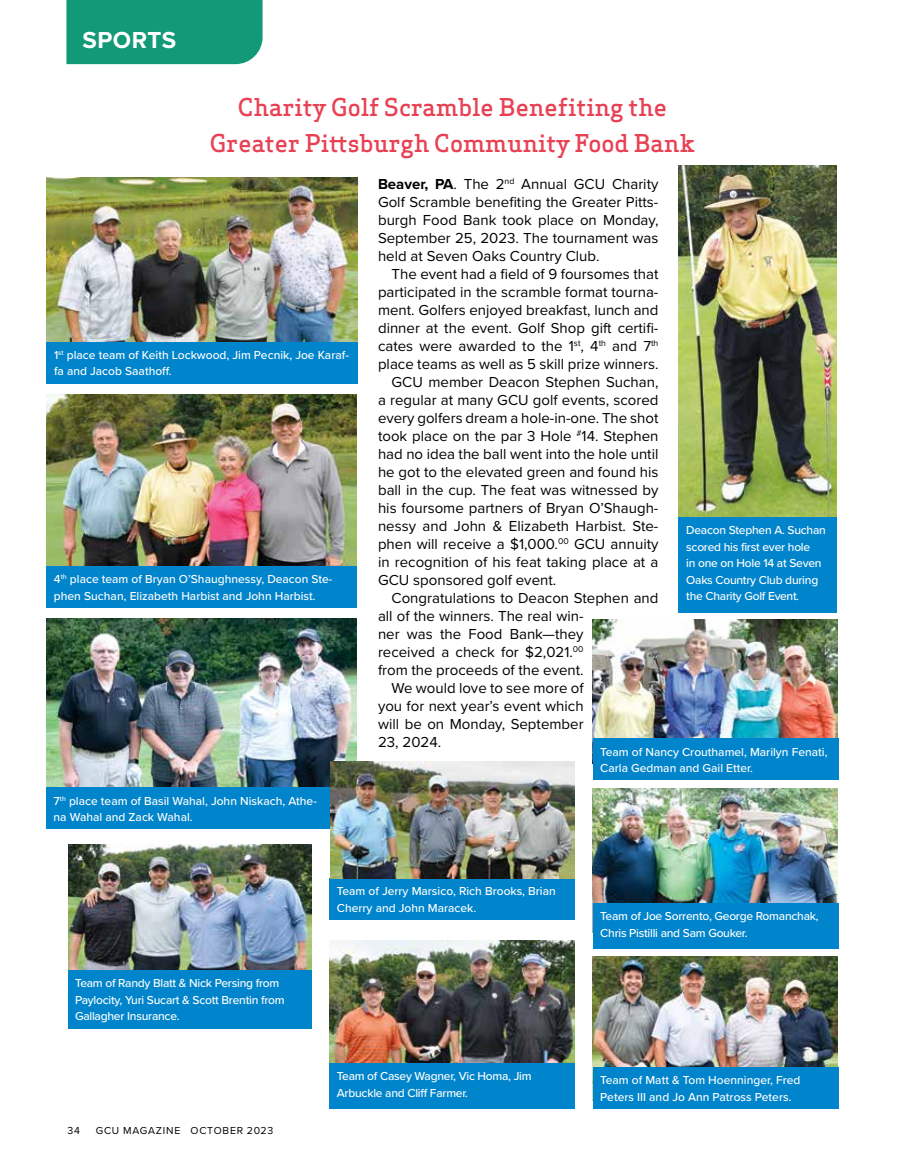
<style>
.page{position:relative;width:905px;height:1175px;background:#fff}
.page>*{position:absolute;margin:0;border:0;box-sizing:border-box;transform-origin:0 0}
.t1{font:500 24px/36px "Apex Serif";color:#e84154;text-align:center}
.t2{font:700 24px "Proxima Nova";letter-spacing:.02em;color:#fff}
.t3{font:15px/18px "Proxima Nova";color:#000;text-align:justify}
.t4{font:500 12px/16.5px "Proxima Nova";color:#fff}
.t5{font:500 12px/16.5px "Proxima Nova";letter-spacing:-.02em;color:#fff}
.t6{font:10.5px "Proxima Nova";letter-spacing:.075em;color:#000}
.s1{font-weight:700}
</style>
<div class="page">
<div style="left:66px;top:0;width:196px;height:64px;background:#129978"></div>
<img style="left:678px;top:166px;width:158px;height:351px">
<img style="left:46px;top:177px;width:311px;height:165px">
<img style="left:68px;top:844px;width:243px;height:126px">
<div style="left:46px;top:342px;width:311px;height:41px;background:#0084cb"></div>
<div style="left:68px;top:970px;width:243px;height:58px;background:#0084cb"></div>
<div style="left:329px;top:878px;width:245px;height:41px;background:#0084cb"></div>
<div style="left:678px;top:517px;width:158px;height:95px;background:#0084cb"></div>
<img style="left:46px;top:394px;width:311px;height:172px">
<img style="left:47px;top:619px;width:310px;height:168px">
<div style="left:46px;top:566px;width:311px;height:41px;background:#0084cb"></div>
<div style="left:46px;top:787px;width:284px;height:41px;background:#0084cb"></div>
<img style="left:592px;top:788px;width:245px;height:144px">
<img style="left:592px;top:956px;width:245px;height:144px">
<img style="left:329px;top:940px;width:245px;height:123px">
<img style="left:592px;top:619px;width:245px;height:144px">
<img style="left:330px;top:761px;width:244px;height:117px">
<div style="left:593px;top:1067px;width:245px;height:41px;background:#0084cb"></div>
<div style="left:593px;top:738px;width:245px;height:42px;background:#0084cb"></div>
<div style="left:329px;top:1063px;width:245px;height:45px;background:#0084cb"></div>
<div style="left:593px;top:903px;width:245px;height:45px;background:#0084cb"></div>
<h1 class="t2" style="left:83px;top:22px;width:95px">SPORTS</h1>
<h1 class="t1" style="left:210px;top:89px;width:486px">Charity Golf Scramble Benefiting the<br>Greater Pittsburgh Community Food Bank</h1>
<p class="t3" style="left:378px;top:174px;width:282px"><span class="s1">Beaver, PA</span>. The 2<sup>nd</sup> Annual GCU Charity Golf Scramble benefiting the Greater Pitts&shy;burgh Food Bank took place on Monday, September 25, 2023. The tournament was held at Seven Oaks Country Club.</p>
<p class="t3" style="left:391px;top:264px;width:268px">The event had a field of 9 foursomes that</p>
<p class="t3" style="left:378px;top:282px;width:282px">participated in the scramble format tourna-</p>
<p class="t3" style="left:378px;top:300px;width:282px">ment. Golfers enjoyed breakfast, lunch and</p>
<p class="t3" style="left:378px;top:318px;width:282px">dinner at the event. Golf Shop gift certifi-</p>
<p class="t3" style="left:378px;top:336px;width:282px">cates were awarded to the 1<sup>st</sup>, 4<sup>th</sup> and 7<sup>th</sup></p>
<p class="t3" style="left:378px;top:354px;width:282px">place teams as well as 5 skill prize winners.</p>
<p class="t3" style="left:391px;top:372px;width:268px">GCU member Deacon Stephen Suchan,</p>
<p class="t3" style="left:378px;top:390px;width:282px">a regular at many GCU golf events, scored</p>
<p class="t3" style="left:378px;top:408px;width:282px">every golfers dream a hole-in-one. The shot</p>
<p class="t3" style="left:378px;top:426px;width:282px">took place on the par 3 Hole <sup>#</sup>14. Stephen</p>
<p class="t3" style="left:378px;top:444px;width:282px">had no idea the ball went into the hole until</p>
<p class="t3" style="left:378px;top:462px;width:282px">he got to the elevated green and found his</p>
<p class="t3" style="left:378px;top:480px;width:282px">ball in the cup. The feat was witnessed by</p>
<p class="t3" style="left:378px;top:498px;width:282px">his foursome partners of Bryan O’Shaugh-</p>
<p class="t3" style="left:378px;top:516px;width:282px">nessy and John &amp; Elizabeth Harbist. Ste-</p>
<p class="t3" style="left:378px;top:534px;width:282px">phen will receive a $1,000.<sup>00</sup> GCU annuity</p>
<p class="t3" style="left:378px;top:552px;width:282px">in recognition of his feat taking place at a</p>
<p class="t3" style="left:378px;top:570px;width:180px">GCU sponsored golf event.</p>
<p class="t3" style="left:391px;top:588px;width:268px">Congratulations to Deacon Stephen and</p>
<p class="t3" style="left:378px;top:606px;width:207px">all of the winners. The real win-</p>
<p class="t3" style="left:378px;top:624px;width:207px">ner was the Food Bank—they</p>
<p class="t3" style="left:378px;top:642px;width:207px">received a check for $2,021.<sup>00</sup></p>
<p class="t3" style="left:378px;top:660px;width:207px">from the proceeds of the event.</p>
<p class="t3" style="left:391px;top:678px;width:193px">We would love to see more of</p>
<p class="t3" style="left:378px;top:696px;width:207px">you for next year’s event which</p>
<p class="t3" style="left:378px;top:714px;width:207px">will be on Monday, September</p>
<p class="t3" style="left:378px;top:732px;width:65px">23, 2024.</p>
<p class="t4" style="left:54px;top:346px;width:296px">1<sup>st</sup> place team of Keith Lockwood, Jim Pecnik, Joe Karaf&shy;fa and Jacob Saathoff.</p>
<p class="t5" style="left:686px;top:522px;width:141px">Deacon Stephen A. Suchan scored his first ever hole<br>in one on Hole 14 at Seven<br>Oaks Country Club during the Charity Golf Event.</p>
<p class="t4" style="left:54px;top:570px;width:280px">4<sup>th</sup> place team of Bryan O’Shaughnessy, Deacon Ste&shy;phen Suchan, Elizabeth Harbist and John Harbist.</p>
<p class="t4" style="left:600px;top:743px;width:229px">Team of Nancy Crouthamel, Marilyn Fenati,<br>Carla Gedman and Gail Etter.</p>
<p class="t4" style="left:54px;top:792px;width:265px">7<sup>th</sup> place team of Basil Wahal, John Niskach, Athe&shy;na Wahal and Zack Wahal.</p>
<p class="t5" style="left:75px;top:974px;width:211px">Team of Randy Blatt &amp; Nick Persing from<br>Paylocity, Yuri Sucart &amp; Scott Brentin from<br>Gallagher Insurance.</p>
<p class="t6" style="left:68px;top:1123px;width:14px">34</p>
<p class="t6" style="left:96px;top:1123px;width:179px">GCU MAGAZINE OCTOBER 2023</p>
<p class="t4" style="left:337px;top:882px;width:220px">Team of Jerry Marsico, Rich Brooks, Brian<br>Cherry and John Maracek.</p>
<p class="t5" style="left:337px;top:1067px;width:196px">Team of Casey Wagner, Vic Homa, Jim<br>Arbuckle and Cliff Farmer.</p>
<p class="t5" style="left:600px;top:907px;width:220px">Team of Joe Sorrento, George Romanchak,<br>Chris Pistilli and Sam Gouker.</p>
<p class="t4" style="left:600px;top:1071px;width:202px">Team of Matt &amp; Tom Hoenninger, Fred<br>Peters III and Jo Ann Patross Peters.</p>
</div>
